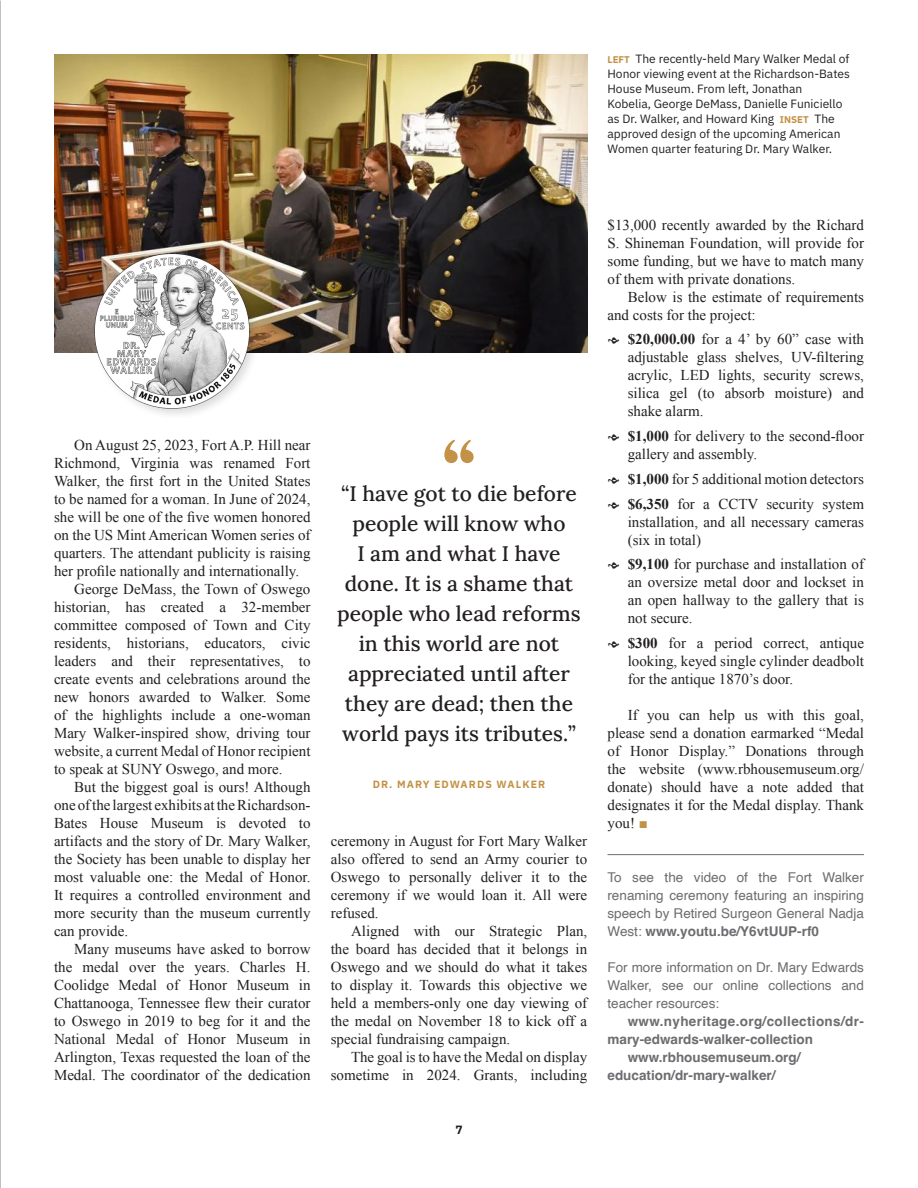
<style>
.page{position:relative;width:918px;height:1188px;background:#fff}
.page>*{position:absolute;margin:0;border:0;box-sizing:border-box;transform-origin:0 0}
.OCHS___Subhead{font:21px/30px "Lora";color:#231f20;text-align:center}
.OCHS___Body{font:15px/18px "Times New Roman";color:#231f20;text-align:justify}
.OCHS___Body-2{font:13.5px/18px "Helvetica";color:#6c6d70;text-align:justify}
.OCHS___Body-3{font:700 13.5px/18px "Helvetica";letter-spacing:.025em;color:#6c6d70}
.OCHS___Body-4{font:700 13.5px/18px "Helvetica";color:#6c6d70}
.t1{font:12px/15px "IBM Plex Sans";color:#231f20;text-align:justify}
.t2{font:700 12px "IBM Plex Sans";color:#231f20}
.OCHS___Eyebrow{font:700 10.5px "IBM Plex Sans";letter-spacing:.1em;color:#c39247}
.s1{font-weight:700;font-size:9.75px;color:#c39247}
.s2{font-family:"Minion Pro"}
.s3{font-weight:700}
.s4{color:#c39247}
</style>
<div class="page">
<hr style="left:608px;top:854px;width:256px;height:1px;background:#6c6d70">
<img style="left:54px;top:54px;width:533px;height:298px">
<div style="left:92px;top:251px;width:169px;height:169px;background:#231f20;opacity:.15"></div>
<img style="left:93px;top:252px;width:158px;height:158px">
<svg style="left:444px;top:440px;width:30px;height:23px"></svg>
<p class="t1" style="left:608px;top:51px;width:244px"><span class="s1">LEFT</span> The recently-held Mary Walker Medal of Honor viewing event at the Richardson-Bates House Museum. From left, Jonathan</p>
<p class="t1" style="left:608px;top:96px;width:236px;text-align:left">Kobelia, George DeMass, Danielle Funiciello as Dr. Walker, and Howard King <span class="s1">INSET</span> The approved design of the upcoming American Women quarter featuring Dr. Mary Walker.</p>
<p class="OCHS___Body" style="left:54px;top:436px;width:258px;text-indent:20px">On August 25, 2023, Fort A.P. Hill near Richmond, Virginia was renamed Fort Walker, the first fort in the United States to be named for a woman. In June of 2024, she will be one of the five women honored on the US Mint American Women series of quarters. The attendant publicity is raising her profile nationally and internationally.</p>
<p class="OCHS___Body" style="left:54px;top:580px;width:258px;text-indent:20px">George DeMass, the Town of Oswego historian, has created a 32-member committee composed of Town and City residents, historians, educators, civic leaders and their representatives, to create events and celebrations around the new honors awarded to Walker. Some of the highlights include a one-woman Mary Walker-inspired show, driving tour website, a current Medal of Honor recipient to speak at SUNY Oswego, and more.</p>
<p class="OCHS___Body" style="left:54px;top:778px;width:258px;text-indent:20px">But the biggest goal is ours! Although one of the largest exhibits at the Richardson-Bates House Museum is devoted to artifacts and the story of Dr. Mary Walker, the Society has been unable to display her most valuable one: the Medal of Honor.<br>It requires a controlled environment and more security than the museum currently can provide.</p>
<p class="OCHS___Body" style="left:54px;top:940px;width:258px;text-indent:20px">Many museums have asked to borrow the medal over the years. Charles H.<br>Coolidge Medal of Honor Museum in Chattanooga, Tennessee flew their curator to Oswego in 2019 to beg for it and the National Medal of Honor Museum in Arlington, Texas requested the loan of the Medal. The coordinator of the dedication</p>
<p class="OCHS___Subhead" style="left:337px;top:478px;width:245px">“I have got to die before people will know who<br>I am and what I have done. It is a shame that people who lead reforms in this world are not appreciated until after they are dead; then the world pays its tributes.”</p>
<p class="OCHS___Eyebrow" style="left:373px;top:776px;width:174px">DR. MARY EDWARDS WALKER</p>
<p class="OCHS___Body" style="left:331px;top:832px;width:258px">ceremony in August for Fort Mary Walker also offered to send an Army courier to Oswego to personally deliver it to the ceremony if we would loan it. All were refused.</p>
<p class="OCHS___Body" style="left:331px;top:922px;width:258px;text-indent:20px">Aligned with our Strategic Plan, the board has decided that it belongs in Oswego and we should do what it takes to display it. Towards this objective we held a members-only one day viewing of the medal on November 18 to kick off a special fundraising campaign.</p>
<p class="OCHS___Body" style="left:331px;top:1048px;width:258px;text-align:right">The goal is to have the Medal on display sometime in 2024. Grants, including</p>
<p class="t2" style="left:455px;top:1120px;width:9px">7</p>
<p class="OCHS___Body" style="left:608px;top:215px;width:258px">$13,000 recently awarded by the Richard S. Shineman Foundation, will provide for some funding, but we have to match many of them with private donations.</p>
<p class="OCHS___Body" style="left:608px;top:287px;width:258px;text-indent:20px">Below is the estimate of requirements and costs for the project:</p>
<p class="OCHS___Body" style="left:628px;top:330px;width:238px;text-indent:-20px"><span class="s2">ӫ</span> <span class="s3">$20,000.00</span> for a 4’ by 60” case with adjustable glass shelves, UV-filtering acrylic, LED lights, security screws, silica gel (to absorb moisture) and shake alarm.</p>
<p class="OCHS___Body" style="left:628px;top:427px;width:238px;text-indent:-20px"><span class="s2">ӫ</span> <span class="s3">$1,000</span> for delivery to the second-floor gallery and assembly.</p>
<p class="OCHS___Body" style="left:608px;top:470px;width:258px"><span class="s2">ӫ</span> <span class="s3">$1,000</span> for 5 additional motion detectors</p>
<p class="OCHS___Body" style="left:628px;top:494px;width:238px;text-indent:-20px"><span class="s2">ӫ</span> <span class="s3">$6,350</span> for a CCTV security system installation, and all necessary cameras (six in total)</p>
<p class="OCHS___Body" style="left:628px;top:555px;width:238px;text-indent:-20px"><span class="s2">ӫ</span> <span class="s3">$9,100</span> for purchase and installation of an oversize metal door and lockset in an open hallway to the gallery that is not secure.</p>
<p class="OCHS___Body" style="left:628px;top:634px;width:238px;text-indent:-20px"><span class="s2">ӫ</span> <span class="s3">$300</span> for a period correct, antique looking, keyed single cylinder deadbolt for the antique 1870’s door.</p>
<p class="OCHS___Body" style="left:608px;top:706px;width:258px;text-indent:20px">If you can help us with this goal, please send a donation earmarked “Medal of Honor Display.” Donations through the website (www.rbhousemuseum.org/ donate) should have a note added that designates it for the Medal display. Thank you! <span class="s4">■</span></p>
<p class="OCHS___Body-2" style="left:608px;top:869px;width:258px">To see the video of the Fort Walker renaming ceremony featuring an inspiring speech by Retired Surgeon General Nadja West: <span class="s3">www.youtu.be/Y6vtUUP-rf0</span></p>
<p class="OCHS___Body-2" style="left:608px;top:959px;width:258px">For more information on Dr. Mary Edwards Walker, see our online collections and teacher resources:</p>
<p class="OCHS___Body-3" style="left:608px;top:1014px;width:258px;text-indent:20px">www.nyheritage.org/collections/dr&shy;mary-edwards-walker-collection</p>
<p class="OCHS___Body-4" style="left:608px;top:1050px;width:195px;text-indent:20px">www.rbhousemuseum.org/ education/dr-mary-walker/</p>
</div>
